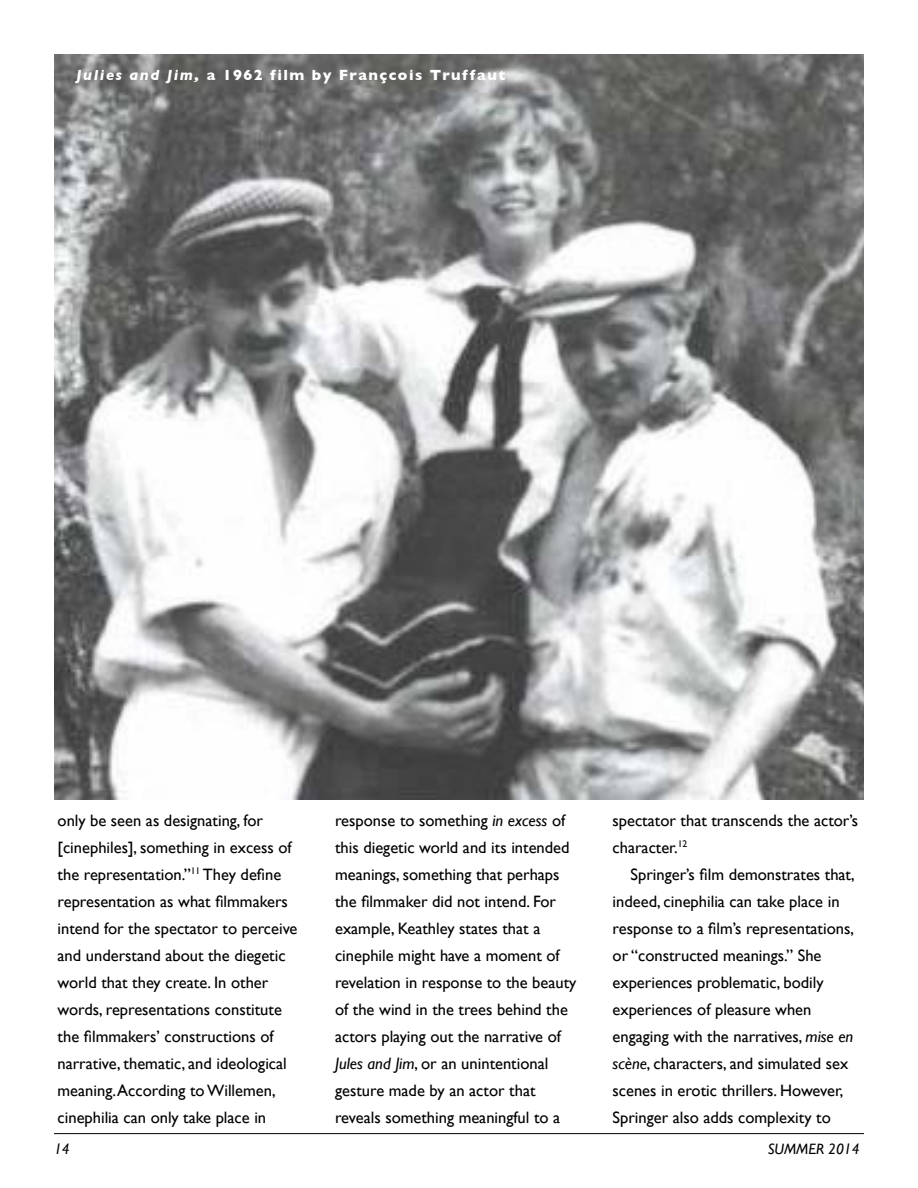
<style>
.page{position:relative;width:918px;height:1188px;background:#fff}
.page>*{position:absolute;margin:0;border:0;box-sizing:border-box;transform-origin:0 0}
.t1{font:16.5px/27px "Gill Sans";color:#000}
.t2{font:700 15px "Gill Sans";letter-spacing:.1em;color:#fff}
.t3{font:italic 15px "Gill Sans";color:#000}
.s1{font-style:italic}
</style>
<div class="page">
<hr style="left:54px;top:1133px;width:810px;height:1px;background:#000">
<img style="left:54px;top:54px;width:810px;height:745px">
<p class="t2" style="left:76px;top:67px;width:431px"><span class="s1">Julies and Jim,</span> a 1962 film by Françcois Truffaut</p>
<p class="t1" style="left:58px;top:807px;width:241px">only be seen as designating, for [cinephiles], something in excess of the representation.”<sup>11</sup> They define representation as what filmmakers intend for the spectator to perceive and understand about the diegetic world that they create. In other words, representations constitute the filmmakers’ constructions of narrative, thematic, and ideological meaning. According to Willemen, cinephilia can only take place in</p>
<p class="t1" style="left:335px;top:807px;width:243px">response to something <span class="s1">in excess</span> of this diegetic world and its intended meanings, something that perhaps the filmmaker did not intend. For example, Keathley states that a cinephile might have a moment of revelation in response to the beauty of the wind in the trees behind the actors playing out the narrative of <span class="s1">Jules and Jim</span>, or an unintentional gesture made by an actor that reveals something meaningful to a</p>
<p class="t1" style="left:613px;top:807px;width:247px">spectator that transcends the actor’s character.<sup>12</sup></p>
<p class="t1" style="left:613px;top:861px;width:244px;text-indent:18px">Springer’s film demonstrates that, indeed, cinephilia can take place in response to a film’s representations, or “constructed meanings.” She experiences problematic, bodily experiences of pleasure when engaging with the narratives, <span class="s1">mise en scène</span>, characters, and simulated sex scenes in erotic thrillers. However, Springer also adds complexity to</p>
<p class="t3" style="left:54px;top:1141px;width:17px">14</p>
<p class="t3" style="left:768px;top:1141px;width:93px">SUMMER 2014</p>
</div>
